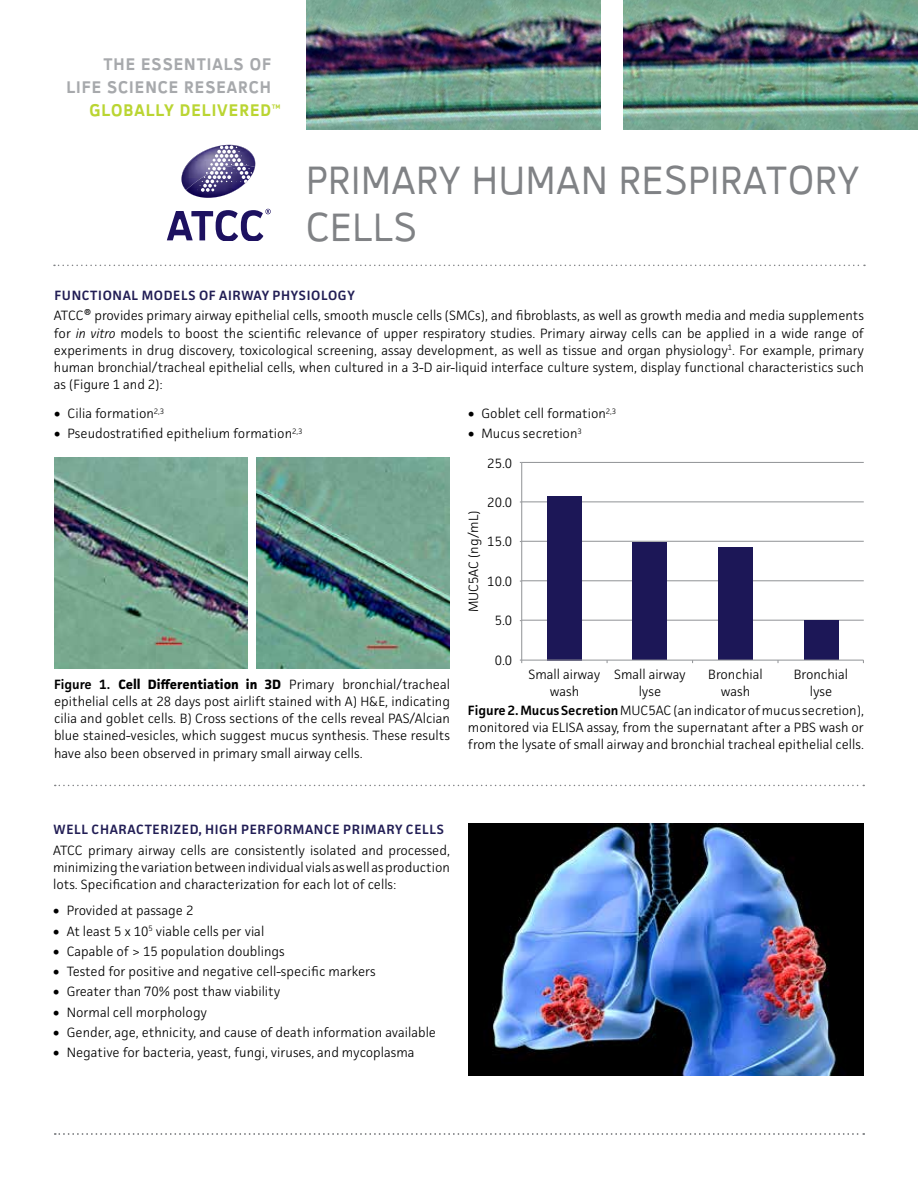
<style>
.page{position:relative;width:918px;height:1188px;background:#fff}
.page>*{position:absolute;margin:0;border:0;box-sizing:border-box;transform-origin:0 0}
.t1{font:39px/46.8px "Crank 8 Minus Two";letter-spacing:.02em;color:#808285}
.t2{font:16.2px/23px "Crank 8 Plus Two";letter-spacing:.06em;color:#a7a9ac;text-align:right}
.t3{font:16.2px "Crank 8 Plus Two";letter-spacing:.06em;color:#bad532}
.t4{font:300 13.5px/17.2px "Facit";color:#000;text-align:justify}
.t5{font:600 13.5px "Facit";letter-spacing:.05em;color:#221e55}
.s1{font-style:italic}
.s2{font-weight:600}
.s3{font-weight:700}
</style>
<div class="page">
<svg style="left:181px;top:145px;width:75px;height:53px"></svg>
<svg style="left:167px;top:209px;width:104px;height:32px"></svg>
<svg style="left:54px;top:265px;width:811px;height:1px"></svg>
<svg style="left:55px;top:1133px;width:809px;height:2px"></svg>
<img style="left:624px;top:0;width:294px;height:130px">
<img style="left:306px;top:0;width:294px;height:130px">
<img style="left:54px;top:457px;width:194px;height:212px">
<img style="left:256px;top:457px;width:194px;height:212px">
<hr style="left:522px;top:462px;width:342px;height:1px;background:#989a9d">
<hr style="left:522px;top:501px;width:342px;height:1px;background:#989a9d">
<hr style="left:522px;top:541px;width:342px;height:1px;background:#989a9d">
<hr style="left:522px;top:580px;width:342px;height:1px;background:#989a9d">
<hr style="left:522px;top:620px;width:342px;height:1px;background:#989a9d">
<div style="left:804px;top:621px;width:34px;height:39px;background:#1c1757"></div>
<div style="left:718px;top:548px;width:35px;height:112px;background:#1c1757"></div>
<div style="left:633px;top:542px;width:34px;height:118px;background:#1c1757"></div>
<div style="left:547px;top:496px;width:35px;height:164px;background:#1c1757"></div>
<hr style="left:521px;top:462px;width:1px;height:198px;background:#989a9d">
<hr style="left:522px;top:660px;width:341px;height:1px;background:#989a9d">
<svg style="left:55px;top:785px;width:809px;height:1px"></svg>
<img style="left:468px;top:824px;width:396px;height:252px">
<p class="t2" style="left:66px;top:53px;width:206px">THE ESSENTIALS OF<br>LIFE SCIENCE RESEARCH</p>
<p class="t3" style="left:89px;top:100px;width:193px">GLOBALLY DELIVERED™</p>
<h1 class="t1" style="left:306px;top:157px;width:555px">PRIMARY HUMAN RESPIRATORY<br>CELLS</h1>
<p class="t5" style="left:54px;top:287px;width:302px">FUNCTIONAL MODELS OF AIRWAY PHYSIOLOGY</p>
<p class="t4" style="left:54px;top:307px;width:812px">ATCC® provides primary airway epithelial cells, smooth muscle cells (SMCs), and fibroblasts, as well as growth media and media supplements for <span class="s1">in vitro</span> models to boost the scientific relevance of upper respiratory studies. Primary airway cells can be applied in a wide range of experiments in drug discovery, toxicological screening, assay development, as well as tissue and organ physiology<sup>1</sup>. For example, primary human bronchial/tracheal epithelial cells, when cultured in a 3-D air-liquid interface culture system, display functional characteristics such as (Figure 1 and 2):</p>
<p class="t4" style="left:54px;top:404px;width:112px">• Cilia formation<sup>2,3</sup></p>
<p class="t4" style="left:54px;top:425px;width:250px">• Pseudostratified epithelium formation<sup>2,3</sup></p>
<p class="t4" style="left:468px;top:404px;width:150px">• Goblet cell formation<sup>2,3</sup></p>
<p class="t4" style="left:468px;top:425px;width:115px">• Mucus secretion<sup>3</sup></p>
<p class="t4" style="left:487px;top:454px;width:26px">25.0</p>
<p class="t4" style="left:487px;top:493px;width:26px">20.0</p>
<p class="t4" style="left:487px;top:533px;width:26px">15.0</p>
<p class="t4" style="left:487px;top:572px;width:26px">10.0</p>
<p class="t4" style="left:495px;top:612px;width:19px">5.0</p>
<p class="t4" style="left:495px;top:652px;width:19px">0.0</p>
<p class="t4" style="left:465px;top:612px;width:103px;rotate:-90deg">MUC5AC (ng/mL)</p>
<p class="t4" style="left:54px;top:675px;width:398px"><span class="s2">Figure 1.</span> <span class="s3">Cell Differentiation in 3D</span> Primary bronchial/tracheal epithelial cells at 28 days post airlift stained with A) H&amp;E, indicating cilia and goblet cells. B) Cross sections of the cells reveal PAS/Alcian blue stained-vesicles, which suggest mucus synthesis. These results have also been observed in primary small airway cells.</p>
<p class="t4" style="left:529px;top:666px;width:73px;line-height:16.2px;text-align:center">Small airway wash</p>
<p class="t4" style="left:614px;top:666px;width:73px;line-height:16.2px;text-align:center">Small airway lyse</p>
<p class="t4" style="left:708px;top:666px;width:56px;line-height:16.2px;text-align:center">Bronchial wash</p>
<p class="t4" style="left:794px;top:666px;width:56px;line-height:16.2px;text-align:center">Bronchial lyse</p>
<p class="t4" style="left:468px;top:701px;width:398px"><span class="s2">Figure 2. Mucus Secretion</span> MUC5AC (an indicator of mucus secretion), monitored via ELISA assay, from the supernatant after a PBS wash or from the lysate of small airway and bronchial tracheal epithelial cells.</p>
<p class="t5" style="left:54px;top:821px;width:392px">WELL CHARACTERIZED, HIGH PERFORMANCE PRIMARY CELLS</p>
<p class="t4" style="left:53px;top:841px;width:398px">ATCC primary airway cells are consistently isolated and processed, minimizing the variation between individual vials as well as production lots. Specification and characterization for each lot of cells:</p>
<p class="t4" style="left:53px;top:902px;width:142px">• Provided at passage 2</p>
<p class="t4" style="left:53px;top:922px;width:213px">• At least 5 x 10<sup>5</sup> viable cells per vial</p>
<p class="t4" style="left:53px;top:942px;width:233px">• Capable of &gt; 15 population doublings</p>
<p class="t4" style="left:53px;top:962px;width:324px">• Tested for positive and negative cell-specific markers</p>
<p class="t4" style="left:53px;top:983px;width:229px">• Greater than 70% post thaw viability</p>
<p class="t4" style="left:53px;top:1003px;width:155px">• Normal cell morphology</p>
<p class="t4" style="left:53px;top:1023px;width:384px">• Gender, age, ethnicity, and cause of death information available</p>
<p class="t4" style="left:53px;top:1043px;width:363px">• Negative for bacteria, yeast, fungi, viruses, and mycoplasma</p>
</div>
